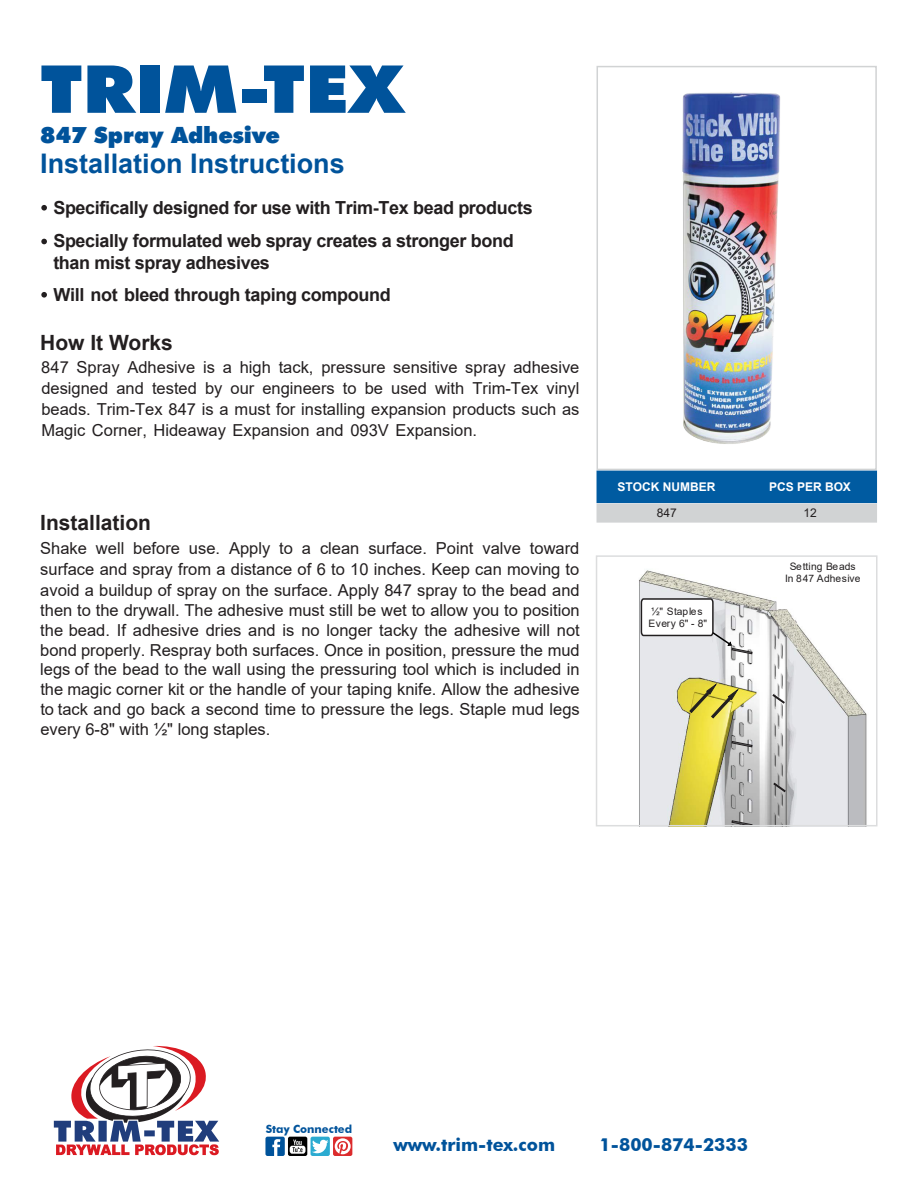
<style>
.page{position:relative;width:918px;height:1188px;background:#fff}
.page>*{position:absolute;margin:0;border:0;box-sizing:border-box;transform-origin:0 0}
.t1{font:900 66.15px "Futura BT";color:#00539b;scale:1.11 1}
.t2{font:700 27px "Arial";color:#00539b}
.t3{font:900 22.5px "Futura BT";color:#00539b}
.t4{font:700 21px "Arial";color:#231f20}
.t5{font:700 18px/21.6px "Arial";letter-spacing:-.02em;color:#231f20}
.t6{font:700 18px "Futura BT";color:#00539b}
.t7{font:16.5px/19.8px "Arial";color:#231f20;text-align:justify}
.t8{font:700 12px "Arial";color:#fff}
.t9{font:12px "Arial";color:#231f20}
.t10{font:700 11.25px "Futura BT";color:#00539b}
.t11{font:10.2px/12.1px "Arial";letter-spacing:-.005em;color:#221f20;text-align:center}
.t12{font:10.2px/11.1px "Arial";letter-spacing:.035em;color:#221f20}
</style>
<div class="page">
<div style="left:311px;top:1137px;width:19px;height:19px;background:#2babd1;border-radius:2px"></div>
<svg style="left:312px;top:1140px;width:17px;height:13px"></svg>
<svg style="left:333px;top:1137px;width:19px;height:19px"></svg>
<svg style="left:335px;top:1138px;width:16px;height:16px"></svg>
<svg style="left:288px;top:1137px;width:19px;height:19px"></svg>
<svg style="left:265px;top:1137px;width:40px;height:19px"></svg>
<svg style="left:53px;top:1046px;width:167px;height:109px"></svg>
<svg style="left:597px;top:471px;width:280px;height:52px;background:#5089b5"></svg>
<svg style="left:41px;top:292px;width:6px;height:6px"></svg>
<svg style="left:41px;top:239px;width:6px;height:5px"></svg>
<svg style="left:41px;top:205px;width:6px;height:6px"></svg>
<img style="left:598px;top:570px;width:278px;height:257px">
<svg style="left:732px;top:741px;width:20px;height:6px"></svg>
<svg style="left:732px;top:820px;width:20px;height:3px"></svg>
<svg style="left:773px;top:694px;width:12px;height:10px"></svg>
<svg style="left:774px;top:783px;width:12px;height:9px"></svg>
<svg style="left:640px;top:597px;width:112px;height:57px"></svg>
<svg style="left:689px;top:684px;width:49px;height:34px;background:#c8bd45"></svg>
<div style="left:596px;top:555px;width:282px;height:271px;border:2px solid #dcddde"></div>
<img style="left:596px;top:83px;width:184px;height:370px">
<div style="left:597px;top:66px;width:280px;height:404px;border:2px solid #d1d3d4"></div>
<h1 class="t1" style="left:40px;top:49px;width:328px">TRIM-TEX</h1>
<h3 class="t3" style="left:40px;top:121px;width:241px">847 Spray Adhesive</h3>
<h2 class="t2" style="left:40px;top:145px;width:306px">Installation Instructions</h2>
<p class="t5" style="left:53px;top:197px;width:481px">Specifically designed for use with Trim-Tex bead products</p>
<p class="t5" style="left:53px;top:230px;width:462px">Specially formulated web spray creates a stronger bond than mist spray adhesives</p>
<p class="t5" style="left:53px;top:284px;width:339px">Will not bleed through taping compound</p>
<p class="t4" style="left:40px;top:328px;width:134px">How It Works</p>
<p class="t7" style="left:41px;top:357px;width:540px;line-height:21px">847 Spray Adhesive is a high tack, pressure sensitive spray adhesive designed and tested by our engineers to be used with Trim-Tex vinyl beads. Trim-Tex 847 is a must for installing expansion products such as Magic Corner, Hideaway Expansion and 093V Expansion.</p>
<p class="t4" style="left:40px;top:507px;width:112px">Installation</p>
<p class="t7" style="left:40px;top:538px;width:541px;line-height:21px">Shake well before use. Apply to a clean surface. Point valve toward surface and spray from a distance of 6 to 10 inches. Keep can moving to</p>
<p class="t7" style="left:40px;top:580px;width:541px">avoid a buildup of spray on the surface. Apply 847 spray to the bead and then to the drywall. The adhesive must still be wet to allow you to position the bead. If adhesive dries and is no longer tacky the adhesive will not bond properly. Respray both surfaces. Once in position, pressure the mud legs of the bead to the wall using the pressuring tool which is included in the magic corner kit or the handle of your taping knife. Allow the adhesive to tack and go back a second time to pressure the legs. Staple mud legs every 6-8" with ½" long staples.</p>
<p class="t8" style="left:618px;top:478px;width:99px">STOCK NUMBER</p>
<p class="t8" style="left:769px;top:478px;width:83px">PCS PER BOX</p>
<p class="t9" style="left:657px;top:504px;width:22px">847</p>
<p class="t9" style="left:804px;top:504px;width:15px">12</p>
<p class="t12" style="left:648px;top:606px;width:60px">½" Staples<br>Every 6" - 8"</p>
<p class="t11" style="left:785px;top:560px;width:77px">Setting Beads<br>In 847 Adhesive</p>
<p class="t10" style="left:266px;top:1122px;width:88px">Stay Connected</p>
<p class="t6" style="left:393px;top:1133px;width:163px">www.trim-tex.com</p>
<p class="t6" style="left:600px;top:1133px;width:150px">1-800-874-2333</p>
</div>
